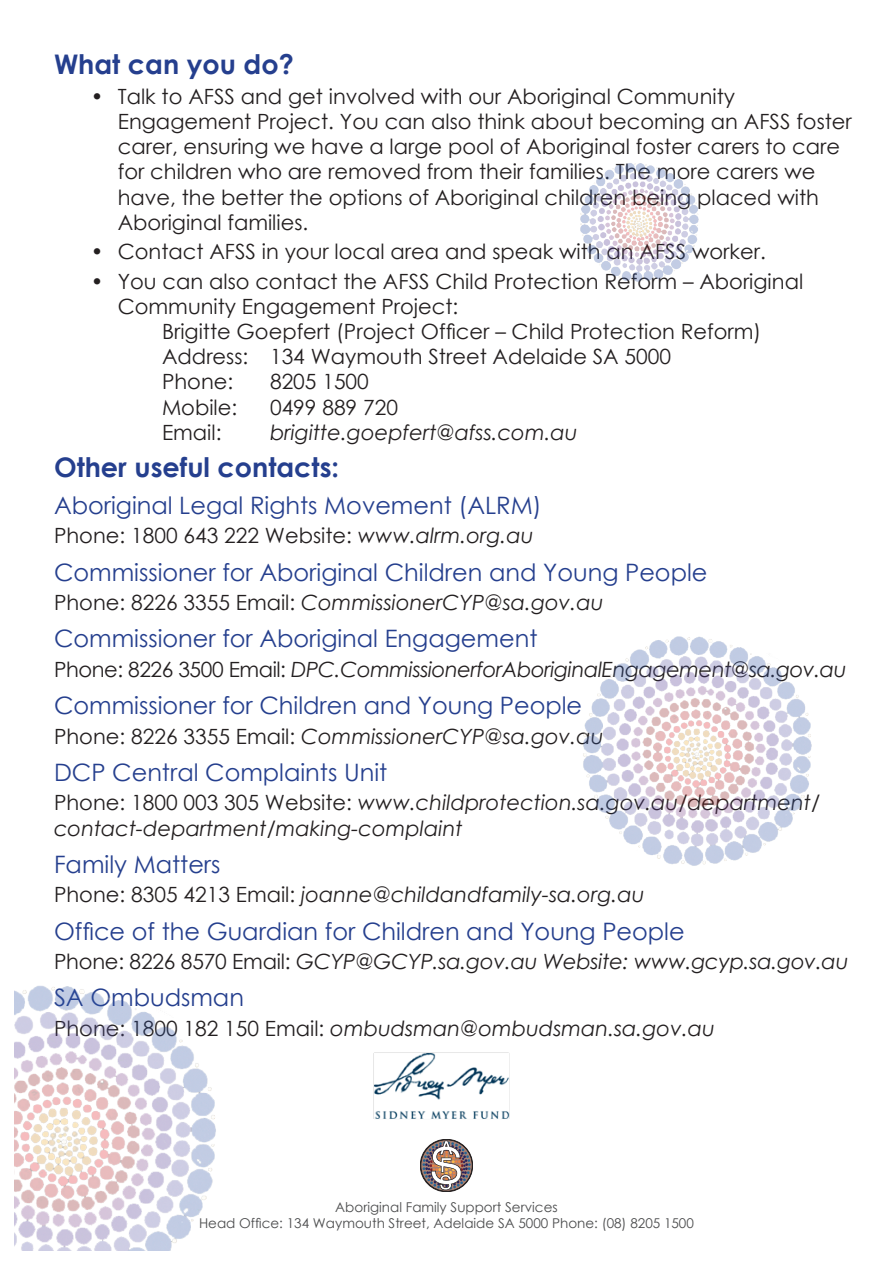
<style>
.page{position:relative;width:893px;height:1263px;background:#fff}
.page>*{position:absolute;margin:0;border:0;box-sizing:border-box;transform-origin:0 0}
.Heading2{font:700 27px "Century Gothic";color:#253f8e}
.Heading_3{font:24px "Century Gothic";color:#253f8e}
.t1{font:21px/25.2px "Century Gothic";color:#231f20}
.Body{font:italic 21px/25.2px "Century Gothic";color:#231f20}
.Body-2{font:italic 21px "Century Gothic";letter-spacing:-.02em;color:#231f20}
.Body_1{font:13.5px "Century Gothic";color:#4b4c4d}
.s1{font-style:italic}
.s2{font-style:normal}
</style>
<div class="page">
<img style="left:15px;top:985px;width:201px;height:265px">
<img style="left:580px;top:163px;width:119px;height:119px">
<img style="left:583px;top:636px;width:229px;height:230px">
<svg style="left:420px;top:1139px;width:53px;height:53px"></svg>
<img style="left:373px;top:1053px;width:137px;height:66px">
<p class="Heading2" style="left:54px;top:44px;width:241px">What can you do?</p>
<p class="t1" style="left:118px;top:83px;width:736px;text-indent:-27px">• Talk to AFSS and get involved with our Aboriginal Community Engagement Project. You can also think about becoming an AFSS foster carer, ensuring we have a large pool of Aboriginal foster carers to care for children who are removed from their families. The more carers we have, the better the options of Aboriginal children being placed with Aboriginal families.</p>
<p class="t1" style="left:91px;top:239px;width:677px">• Contact AFSS in your local area and speak with an AFSS worker.</p>
<p class="t1" style="left:91px;top:268px;width:714px">• You can also contact the AFSS Child Protection Reform – Aboriginal</p>
<p class="t1" style="left:118px;top:293px;width:342px">Community Engagement Project:</p>
<p class="t1" style="left:162px;top:318px;width:601px">Brigitte Goepfert (Project Officer – Child Protection Reform)</p>
<p class="t1" style="left:162px;top:344px;width:511px">Address: 134 Waymouth Street Adelaide SA 5000</p>
<p class="t1" style="left:162px;top:369px;width:73px">Phone:</p>
<p class="t1" style="left:270px;top:369px;width:100px">8205 1500</p>
<p class="t1" style="left:162px;top:394px;width:77px">Mobile:</p>
<p class="t1" style="left:270px;top:394px;width:129px">0499 889 720</p>
<p class="t1" style="left:162px;top:419px;width:61px">Email:</p>
<p class="Body" style="left:270px;top:419px;width:309px">brigitte.goepfert@afss.com.au</p>
<p class="Heading2" style="left:54px;top:446px;width:287px">Other useful contacts:</p>
<p class="Heading_3" style="left:54px;top:488px;width:489px">Aboriginal Legal Rights Movement (ALRM)</p>
<p class="t1" style="left:54px;top:523px;width:481px">Phone: 1800 643 222 Website: <span class="s1">www.alrm.org.au</span></p>
<p class="Heading_3" style="left:54px;top:555px;width:655px">Commissioner for Aboriginal Children and Young People</p>
<p class="Body" style="left:54px;top:589px;width:551px"><span class="s2">Phone: 8226 3355 Email:</span> CommissionerCYP@sa.gov.au</p>
<p class="Heading_3" style="left:54px;top:622px;width:485px">Commissioner for Aboriginal Engagement</p>
<p class="Body-2" style="left:54px;top:654px;width:794px"><span class="s2">Phone: 8226 3500 Email:</span> DPC.CommissionerforAboriginalEngagement@sa.gov.au</p>
<p class="Heading_3" style="left:54px;top:689px;width:530px">Commissioner for Children and Young People</p>
<p class="Body" style="left:54px;top:723px;width:551px"><span class="s2">Phone: 8226 3355 Email:</span> CommissionerCYP@sa.gov.au</p>
<p class="Heading_3" style="left:54px;top:755px;width:335px">DCP Central Complaints Unit</p>
<p class="Body" style="left:54px;top:790px;width:768px"><span class="s2">Phone: 1800 003 305 Website:</span> www.childprotection.sa.gov.au/department/ contact-department/making-complaint</p>
<p class="Heading_3" style="left:54px;top:847px;width:168px">Family Matters</p>
<p class="Body" style="left:54px;top:882px;width:592px"><span class="s2">Phone: 8305 4213 Email:</span> joanne@childandfamily-sa.org.au</p>
<p class="Heading_3" style="left:54px;top:914px;width:632px">Office of the Guardian for Children and Young People</p>
<p class="Body" style="left:54px;top:948px;width:796px"><span class="s2">Phone: 8226 8570 Email:</span> GCYP@GCYP.sa.gov.au Website: www.gcyp.sa.gov.au</p>
<p class="Heading_3" style="left:54px;top:981px;width:191px">SA Ombudsman</p>
<p class="Body" style="left:54px;top:1015px;width:662px"><span class="s2">Phone: 1800 182 150 Email:</span> ombudsman@ombudsman.sa.gov.au</p>
<p class="Body_1" style="left:335px;top:1198px;width:224px">Aboriginal Family Support Services</p>
<p class="Body_1" style="left:199px;top:1214px;width:496px">Head Office: 134 Waymouth Street, Adelaide SA 5000 Phone: (08) 8205 1500</p>
</div>
